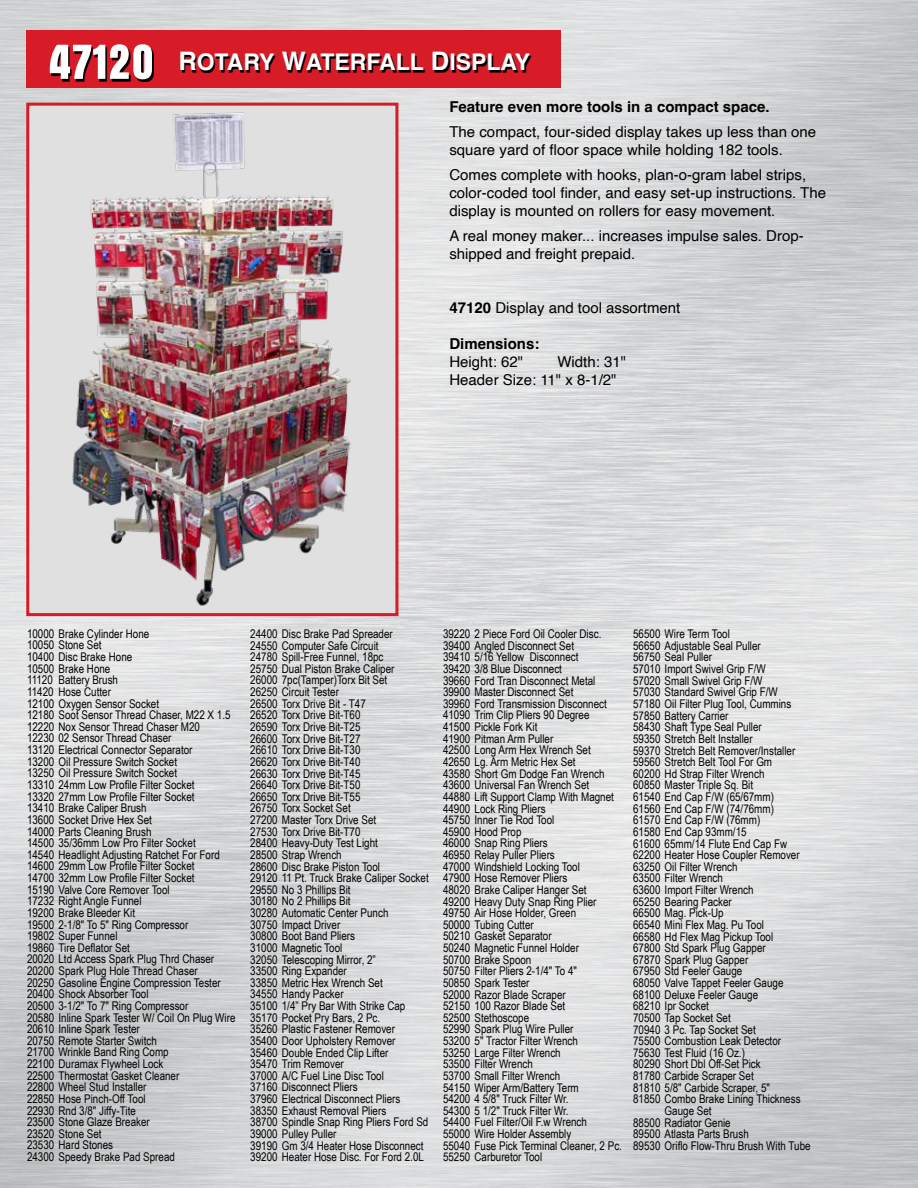
<style>
.page{position:relative;width:918px;height:1188px;background:#fff}
.page>*{position:absolute;margin:0;border:0;box-sizing:border-box;transform-origin:0 0}
.t1{font:22.95px "Helvetica Bold SC900";color:#fff}
.t2{font:15px/18px "Helvetica";color:#000}
.t3{font:700 15px "Helvetica";color:#000}
.t4{font:12px/11.7px "Arial Narrow";color:#000}
.s1{font-family:"LISLE23";font-size:51px}
.s2{font-size:25.5px}
.s3{font-weight:700}
</style>
<div class="page">
<div style="left:28px;top:104px;width:369px;height:511px;background:#e0e0e0"></div>
<img style="left:72px;top:112px;width:279px;height:494px">
<div style="left:26px;top:103px;width:372px;height:513px;border:3px solid #d71c27"></div>
<div style="left:26px;top:30px;width:535px;height:58px;background:#d71c27"></div>
<svg style="left:51px;top:47px;width:102px;height:35px"></svg>
<svg style="left:182px;top:54px;width:349px;height:19px"></svg>
<h1 class="t1" style="left:49px;top:48px;width:483px"><span class="s1">47120</span> <span class="s2">R</span>OTARY <span class="s2">W</span>ATERFALL <span class="s2">D</span>ISPLAY</h1>
<p class="t3" style="left:449px;top:98px;width:322px">Feature even more tools in a compact space.</p>
<p class="t2" style="left:449px;top:123px;width:368px">The compact, four-sided display takes up less than one square yard of floor space while holding 182 tools.</p>
<p class="t2" style="left:449px;top:166px;width:378px">Comes complete with hooks, plan-o-gram label strips, color-coded tool finder, and easy set-up instructions. The display is mounted on rollers for easy movement.</p>
<p class="t2" style="left:449px;top:227px;width:356px">A real money maker... increases impulse sales. Drop&shy;shipped and freight prepaid.</p>
<p class="t2" style="left:449px;top:299px;width:232px"><span class="s3">47120</span> Display and tool assortment</p>
<p class="t3" style="left:449px;top:334px;width:92px">Dimensions:</p>
<p class="t2" style="left:449px;top:353px;width:75px">Height: 62"</p>
<p class="t2" style="left:449px;top:353px;width:178px;text-indent:108px">Width: 31"<br>Header Size: 11" x 8-1/2"</p>
<p class="t4" style="left:27px;top:627px;width:210px">10000 Brake Cylinder Hone<br>10050 Stone Set<br>10400 Disc Brake Hone<br>10500 Brake Hone<br>11120 Battery Brush<br>11420 Hose Cutter<br>12100 Oxygen Sensor Socket<br>12180 Soot Sensor Thread Chaser, M22 X 1.5<br>12220 Nox Sensor Thread Chaser M20<br>12230 02 Sensor Thread Chaser<br>13120 Electrical Connector Separator<br>13200 Oil Pressure Switch Socket<br>13250 Oil Pressure Switch Socket<br>13310 24mm Low Profile Filter Socket<br>13320 27mm Low Profile Filter Socket<br>13410 Brake Caliper Brush<br>13600 Socket Drive Hex Set<br>14000 Parts Cleaning Brush<br>14500 35/36mm Low Pro Filter Socket<br>14540 Headlight Adjusting Ratchet For Ford<br>14600 29mm Low Profile Filter Socket<br>14700 32mm Low Profile Filter Socket<br>15190 Valve Core Remover Tool<br>17232 Right Angle Funnel<br>19200 Brake Bleeder Kit<br>19500 2-1/8" To 5" Ring Compressor<br>19802 Super Funnel<br>19860 Tire Deflator Set<br>20020 Ltd Access Spark Plug Thrd Chaser<br>20200 Spark Plug Hole Thread Chaser<br>20250 Gasoline Engine Compression Tester<br>20400 Shock Absorber Tool<br>20500 3-1/2" To 7" Ring Compressor<br>20580 Inline Spark Tester W/ Coil On Plug Wire<br>20610 Inline Spark Tester<br>20750 Remote Starter Switch<br>21700 Wrinkle Band Ring Comp<br>22100 Duramax Flywheel Lock<br>22500 Thermostat Gasket Cleaner<br>22800 Wheel Stud Installer<br>22850 Hose Pinch-Off Tool<br>22930 Rnd 3/8" Jiffy-Tite<br>23500 Stone Glaze Breaker<br>23520 Stone Set<br>23530 Hard Stones<br>24300 Speedy Brake Pad Spread</p>
<p class="t4" style="left:250px;top:627px;width:180px">24400 Disc Brake Pad Spreader<br>24550 Computer Safe Circuit<br>24780 Spill-Free Funnel, 18pc<br>25750 Dual Piston Brake Caliper<br>26000 7pc(Tamper)Torx Bit Set<br>26250 Circuit Tester<br>26500 Torx Drive Bit - T47<br>26520 Torx Drive Bit-T60<br>26590 Torx Drive Bit-T25<br>26600 Torx Drive Bit-T27<br>26610 Torx Drive Bit-T30<br>26620 Torx Drive Bit-T40<br>26630 Torx Drive Bit-T45<br>26640 Torx Drive Bit-T50<br>26650 Torx Drive Bit-T55<br>26750 Torx Socket Set<br>27200 Master Torx Drive Set<br>27530 Torx Drive Bit-T70<br>28400 Heavy-Duty Test Light<br>28500 Strap Wrench<br>28600 Disc Brake Piston Tool<br>29120 11 Pt. Truck Brake Caliper Socket<br>29550 No 3 Phillips Bit<br>30180 No 2 Phillips Bit<br>30280 Automatic Center Punch<br>30750 Impact Driver<br>30800 Boot Band Pliers<br>31000 Magnetic Tool<br>32050 Telescoping Mirror, 2”<br>33500 Ring Expander<br>33850 Metric Hex Wrench Set<br>34550 Handy Packer<br>35100 1/4” Pry Bar With Strike Cap<br>35170 Pocket Pry Bars, 2 Pc.<br>35260 Plastic Fastener Remover<br>35400 Door Upholstery Remover<br>35460 Double Ended Clip Lifter<br>35470 Trim Remover<br>37000 A/C Fuel Line Disc Tool<br>37160 Disconnect Pliers<br>37960 Electrical Disconnect Pliers<br>38350 Exhaust Removal Pliers<br>38700 Spindle Snap Ring Pliers Ford Sd<br>39000 Pulley Puller<br>39190 Gm 3/4 Heater Hose Disconnect<br>39200 Heater Hose Disc. For Ford 2.0L</p>
<p class="t4" style="left:443px;top:628px;width:181px">39220 2 Piece Ford Oil Cooler Disc.<br>39400 Angled Disconnect Set<br>39410 5/16 Yellow Disconnect<br>39420 3/8 Blue Disconnect<br>39660 Ford Tran Disconnect Metal<br>39900 Master Disconnect Set<br>39960 Ford Transmission Disconnect<br>41090 Trim Clip Pliers 90 Degree<br>41500 Pickle Fork Kit<br>41900 Pitman Arm Puller<br>42500 Long Arm Hex Wrench Set<br>42650 Lg. Arm Metric Hex Set<br>43580 Short Gm Dodge Fan Wrench<br>43600 Universal Fan Wrench Set<br>44880 Lift Support Clamp With Magnet<br>44900 Lock Ring Pliers<br>45750 Inner Tie Rod Tool<br>45900 Hood Prop<br>46000 Snap Ring Pliers<br>46950 Relay Puller Pliers<br>47000 Windshield Locking Tool<br>47900 Hose Remover Pliers<br>48020 Brake Caliper Hanger Set<br>49200 Heavy Duty Snap Ring Plier<br>49750 Air Hose Holder, Green<br>50000 Tubing Cutter<br>50210 Gasket Separator<br>50240 Magnetic Funnel Holder<br>50700 Brake Spoon<br>50750 Filter Pliers 2-1/4" To 4"<br>50850 Spark Tester<br>52000 Razor Blade Scraper<br>52150 100 Razor Blade Set<br>52500 Stethoscope<br>52990 Spark Plug Wire Puller<br>53200 5" Tractor Filter Wrench<br>53250 Large Filter Wrench<br>53500 Filter Wrench<br>53700 Small Filter Wrench<br>54150 Wiper Arm/Battery Term<br>54200 4 5/8" Truck Filter Wr.<br>54300 5 1/2" Truck Filter Wr.<br>54400 Fuel Filter/Oil F.w Wrench<br>55000 Wire Holder Assembly<br>55040 Fuse Pick Terminal Cleaner, 2 Pc.<br>55250 Carburetor Tool</p>
<p class="t4" style="left:633px;top:628px;width:98px">56500 Wire Term Tool</p>
<p class="t4" style="left:633px;top:639px;width:129px">56650 Adjustable Seal Puller</p>
<p class="t4" style="left:633px;top:651px;width:81px">56750 Seal Puller</p>
<p class="t4" style="left:633px;top:663px;width:134px">57010 Import Swivel Grip F/W</p>
<p class="t4" style="left:633px;top:674px;width:131px">57020 Small Swivel Grip F/W</p>
<p class="t4" style="left:633px;top:686px;width:146px">57030 Standard Swivel Grip F/W</p>
<p class="t4" style="left:633px;top:697px;width:160px">57180 Oil Filter Plug Tool, Cummins</p>
<p class="t4" style="left:633px;top:709px;width:97px">57850 Battery Carrier</p>
<p class="t4" style="left:633px;top:721px;width:130px">58430 Shaft Type Seal Puller</p>
<p class="t4" style="left:633px;top:732px;width:121px">59350 Stretch Belt Installer</p>
<p class="t4" style="left:633px;top:744px;width:164px">59370 Stretch Belt Remover/Installer</p>
<p class="t4" style="left:633px;top:756px;width:141px">59560 Stretch Belt Tool For Gm</p>
<p class="t4" style="left:633px;top:767px;width:133px">60200 Hd Strap Filter Wrench</p>
<p class="t4" style="left:633px;top:779px;width:122px">60850 Master Triple Sq. Bit</p>
<p class="t4" style="left:633px;top:791px;width:142px">61540 End Cap F/W (65/67mm)</p>
<p class="t4" style="left:633px;top:802px;width:142px">61560 End Cap F/W (74/76mm)</p>
<p class="t4" style="left:633px;top:814px;width:129px">61570 End Cap F/W (76mm)</p>
<p class="t4" style="left:633px;top:825px;width:115px">61580 End Cap 93mm/15</p>
<p class="t4" style="left:633px;top:837px;width:156px">61600 65mm/14 Flute End Cap Fw</p>
<p class="t4" style="left:633px;top:849px;width:168px">62200 Heater Hose Coupler Remover</p>
<p class="t4" style="left:633px;top:860px;width:106px">63250 Oil Filter Wrench</p>
<p class="t4" style="left:633px;top:872px;width:91px">63500 Filter Wrench</p>
<p class="t4" style="left:633px;top:884px;width:122px">63600 Import Filter Wrench</p>
<p class="t4" style="left:633px;top:895px;width:100px">65250 Bearing Packer</p>
<p class="t4" style="left:633px;top:907px;width:92px">66500 Mag. Pick-Up</p>
<p class="t4" style="left:633px;top:918px;width:132px">66540 Mini Flex Mag. Pu Tool</p>
<p class="t4" style="left:633px;top:930px;width:142px">66580 Hd Flex Mag Pickup Tool</p>
<p class="t4" style="left:633px;top:942px;width:134px">67800 Std Spark Plug Gapper</p>
<p class="t4" style="left:633px;top:953px;width:117px">67870 Spark Plug Gapper</p>
<p class="t4" style="left:633px;top:965px;width:111px">67950 Std Feeler Gauge</p>
<p class="t4" style="left:633px;top:977px;width:152px">68050 Valve Tappet Feeler Gauge</p>
<p class="t4" style="left:633px;top:988px;width:127px">68100 Deluxe Feeler Gauge</p>
<p class="t4" style="left:633px;top:1000px;width:77px">68210 Ipr Socket</p>
<p class="t4" style="left:633px;top:1011px;width:99px">70500 Tap Socket Set</p>
<p class="t4" style="left:633px;top:1023px;width:124px">70940 3 Pc. Tap Socket Set</p>
<p class="t4" style="left:633px;top:1035px;width:149px">75500 Combustion Leak Detector</p>
<p class="t4" style="left:633px;top:1046px;width:113px">75630 Test Fluid (16 Oz.)</p>
<p class="t4" style="left:633px;top:1058px;width:129px">80290 Short Dbl Off-Set Pick</p>
<p class="t4" style="left:633px;top:1070px;width:122px">81780 Carbide Scraper Set</p>
<p class="t4" style="left:633px;top:1081px;width:138px">81810 5/8" Carbide Scraper, 5"</p>
<p class="t4" style="left:633px;top:1093px;width:169px">81850 Combo Brake Lining Thickness</p>
<p class="t4" style="left:665px;top:1104px;width:49px">Gauge Set</p>
<p class="t4" style="left:633px;top:1116px;width:99px">88500 Radiator Genie</p>
<p class="t4" style="left:633px;top:1128px;width:117px">89500 Atlasta Parts Brush</p>
<p class="t4" style="left:633px;top:1139px;width:179px">89530 Oriflo Flow-Thru Brush With Tube</p>
</div>
